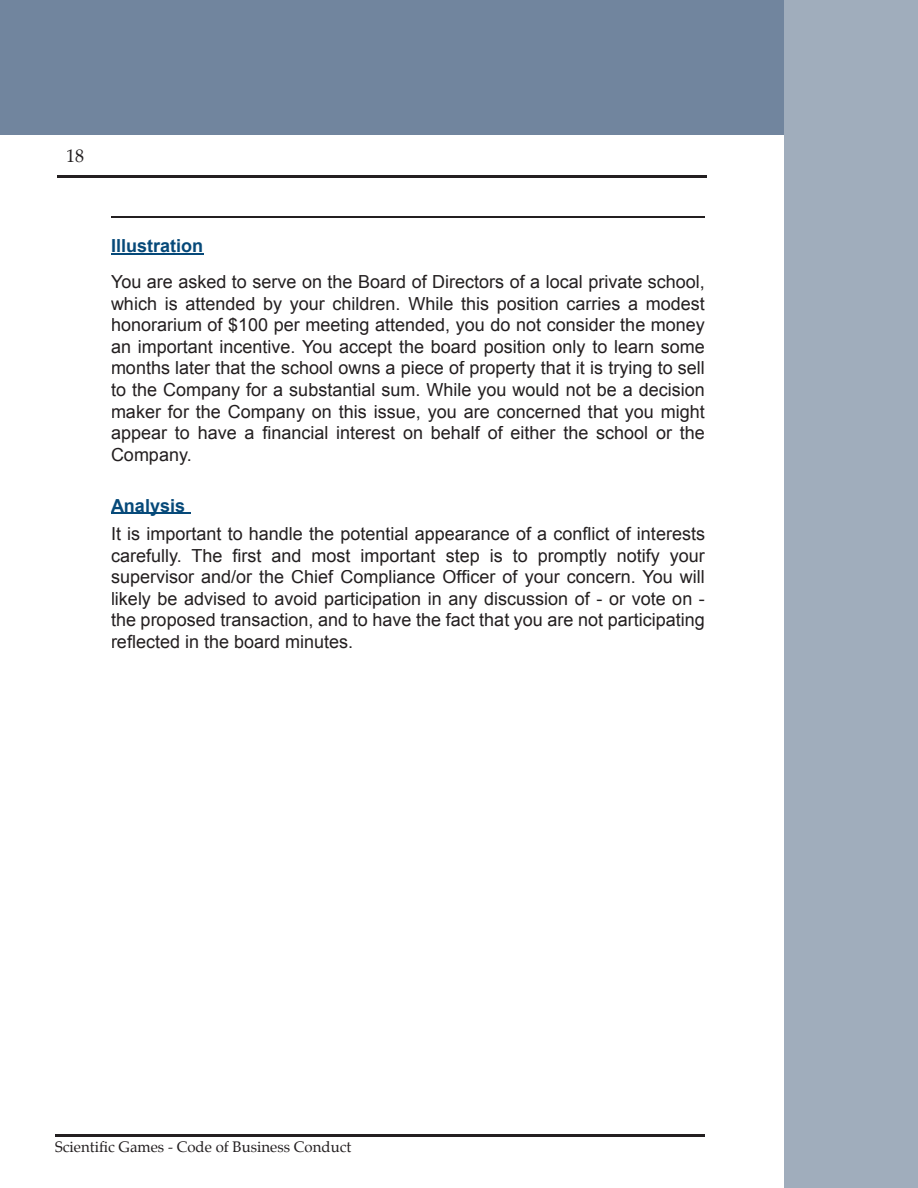
<style>
.page{position:relative;width:918px;height:1188px;background:#fff}
.page>*{position:absolute;margin:0;border:0;box-sizing:border-box;transform-origin:0 0}
.t1{font:18px/21.6px "Arial";color:#231f20;text-align:justify}
.t2{font:700 18px "Arial";color:#064979}
.t3{font:18px "Palatino";color:#231f20}
.t4{font:15px "Palatino";color:#231f20}
</style>
<div class="page">
<hr style="left:57px;top:175px;width:649px;height:3px;background:#231f20">
<hr style="left:55px;top:1134px;width:650px;height:3px;background:#231f20">
<div style="left:0;top:0;width:918px;height:135px;background:#71859e"></div>
<div style="left:784px;top:0;width:134px;height:1188px;background:#a0adbc"></div>
<hr style="left:111px;top:253px;width:92px;height:2px;background:#064979">
<hr style="left:111px;top:512px;width:79px;height:2px;background:#064979">
<hr style="left:112px;top:216px;width:593px;height:1px;background:#231f20">
<p class="t3" style="left:66px;top:144px;width:19px">18</p>
<p class="t2" style="left:111px;top:236px;width:94px">Illustration</p>
<p class="t1" style="left:111px;top:271px;width:595px">You are asked to serve on the Board of Directors of a local private school, which is attended by your children. While this position carries a modest honorarium of $100 per meeting attended, you do not consider the money an important incentive. You accept the board position only to learn some months later that the school owns a piece of property that it is trying to sell to the Company for a substantial sum. While you would not be a decision maker for the Company on this issue, you are concerned that you might appear to have a financial interest on behalf of either the school or the Company.</p>
<p class="t2" style="left:111px;top:495px;width:76px">Analysis</p>
<p class="t1" style="left:111px;top:523px;width:596px">It is important to handle the potential appearance of a conflict of interests carefully. The first and most important step is to promptly notify your supervisor and/or the Chief Compliance Officer of your concern. You will likely be advised to avoid participation in any discussion of - or vote on - the proposed transaction, and to have the fact that you are not participating reflected in the board minutes.</p>
<p class="t4" style="left:55px;top:1137px;width:298px">Scientific Games - Code of Business Conduct</p>
</div>
